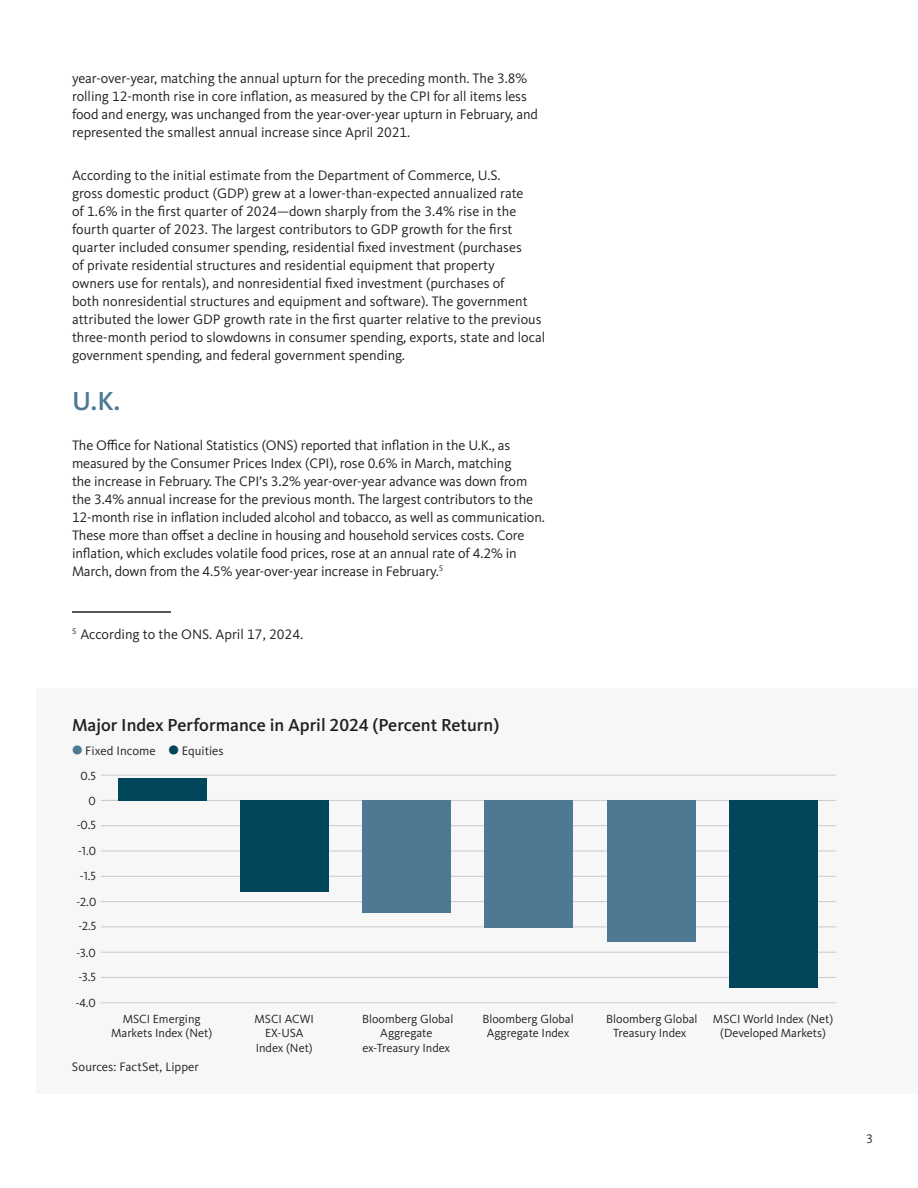
<style>
.page{position:relative;width:918px;height:1188px;background:#fff}
.page>*{position:absolute;margin:0;border:0;box-sizing:border-box;transform-origin:0 0}
.Subheading{font:500 27px "Kievit Pro";color:#4d7993}
.H5_Bar_Chart_Label{font:500 18px "Kievit Pro";color:#231f20}
.Paragraph{font:14.25px/18px "Kievit Pro";letter-spacing:-.005em;color:#231f20}
.Table_chart_footer{font:12.75px "Kievit Pro";letter-spacing:.005em;color:#231f20}
.Bar_chart_key{font:12.75px "Kievit Pro";color:#231f20}
.t1{font:12.3px/14.7px "Kievit Pro";color:#231f20;text-align:center}
.t2{font:12.3px/25px "Kievit Pro";color:#211d1e}
.s1{font-weight:900;font-size:21px;color:#4d7993}
.s2{font-weight:900;font-size:21px;color:#02465b}
</style>
<div class="page">
<div style="left:36px;top:688px;width:882px;height:406px;background:#f7f7f8"></div>
<hr style="left:72px;top:611px;width:99px;height:2px;background:#231f20">
<hr style="left:102px;top:800px;width:734px;height:1px;background:#cbcbcb">
<hr style="left:101px;top:1002px;width:735px;height:1px;background:#cbcbcb">
<hr style="left:101px;top:977px;width:735px;height:1px;background:#cbcbcb">
<hr style="left:101px;top:952px;width:735px;height:1px;background:#cbcbcb">
<hr style="left:101px;top:927px;width:735px;height:1px;background:#cbcbcb">
<hr style="left:101px;top:901px;width:735px;height:1px;background:#cbcbcb">
<hr style="left:101px;top:876px;width:735px;height:1px;background:#cbcbcb">
<hr style="left:101px;top:851px;width:735px;height:1px;background:#cbcbcb">
<hr style="left:101px;top:825px;width:735px;height:1px;background:#cbcbcb">
<hr style="left:101px;top:775px;width:735px;height:1px;background:#cbcbcb">
<div style="left:118px;top:778px;width:88px;height:22px;background:#02465b"></div>
<div style="left:240px;top:800px;width:88px;height:91px;background:#02465b"></div>
<div style="left:363px;top:800px;width:88px;height:113px;background:#4d7993"></div>
<div style="left:485px;top:800px;width:88px;height:128px;background:#4d7993"></div>
<div style="left:607px;top:800px;width:88px;height:142px;background:#4d7993"></div>
<div style="left:729px;top:800px;width:89px;height:188px;background:#02465b"></div>
<p class="Paragraph" style="left:72px;top:69px;width:468px">year-over-year, matching the annual upturn for the preceding month. The 3.8% rolling 12-month rise in core inflation, as measured by the CPI for all items less food and energy, was unchanged from the year-over-year upturn in February, and represented the smallest annual increase since April 2021.</p>
<p class="Paragraph" style="left:72px;top:166px;width:475px">According to the initial estimate from the Department of Commerce, U.S.<br>gross domestic product (GDP) grew at a lower-than-expected annualized rate<br>of 1.6% in the first quarter of 2024—down sharply from the 3.4% rise in the fourth quarter of 2023. The largest contributors to GDP growth for the first quarter included consumer spending, residential fixed investment (purchases<br>of private residential structures and residential equipment that property<br>owners use for rentals), and nonresidential fixed investment (purchases of<br>both nonresidential structures and equipment and software). The government attributed the lower GDP growth rate in the first quarter relative to the previous three-month period to slowdowns in consumer spending, exports, state and local government spending, and federal government spending.</p>
<p class="Subheading" style="left:72px;top:384px;width:50px">U.K.</p>
<p class="Paragraph" style="left:72px;top:436px;width:474px">The Office for National Statistics (ONS) reported that inflation in the U.K., as measured by the Consumer Prices Index (CPI), rose 0.6% in March, matching<br>the increase in February. The CPI’s 3.2% year-over-year advance was down from the 3.4% annual increase for the previous month. The largest contributors to the 12-month rise in inflation included alcohol and tobacco, as well as communication.<br>These more than offset a decline in housing and household services costs. Core inflation, which excludes volatile food prices, rose at an annual rate of 4.2% in March, down from the 4.5% year-over-year increase in February.<sup>5</sup></p>
<p class="Paragraph" style="left:72px;top:625px;width:233px"><sup>5</sup> According to the ONS. April 17, 2024.</p>
<p class="H5_Bar_Chart_Label" style="left:72px;top:714px;width:429px">Major Index Performance in April 2024 (Percent Return)</p>
<p class="Bar_chart_key" style="left:72px;top:743px;width:153px"><span class="s1">•</span> Fixed Income <span class="s2">•</span> Equities</p>
<p class="t2" style="left:81px;top:763px;width:17px">0.5</p>
<p class="t2" style="left:77px;top:788px;width:21px;line-height:24.5px;text-align:right">0 -0.5</p>
<p class="t2" style="left:78px;top:838px;width:19px">-1.0 -1.5</p>
<p class="t2" style="left:76px;top:889px;width:21px">-2.0</p>
<p class="t2" style="left:78px;top:914px;width:19px">-2.5</p>
<p class="t2" style="left:76px;top:940px;width:21px">-3.0</p>
<p class="t2" style="left:78px;top:964px;width:19px">-3.5</p>
<p class="t2" style="left:76px;top:990px;width:22px">-4.0</p>
<p class="t1" style="left:111px;top:1011px;width:102px">MSCI Emerging<br>Markets Index (Net)</p>
<p class="t1" style="left:254px;top:1011px;width:61px">MSCI ACWI<br>EX-USA<br>Index (Net)</p>
<p class="t1" style="left:713px;top:1011px;width:122px">MSCI World Index (Net) (Developed Markets)</p>
<p class="t1" style="left:362px;top:1011px;width:93px">Bloomberg Global<br>Aggregate ex-Treasury Index</p>
<p class="t1" style="left:483px;top:1011px;width:93px">Bloomberg Global<br>Aggregate Index</p>
<p class="t1" style="left:606px;top:1011px;width:93px">Bloomberg Global<br>Treasury Index</p>
<p class="Table_chart_footer" style="left:72px;top:1059px;width:129px">Sources: FactSet, Lipper</p>
<p class="Table_chart_footer" style="left:866px;top:1131px;width:8px">3</p>
</div>
